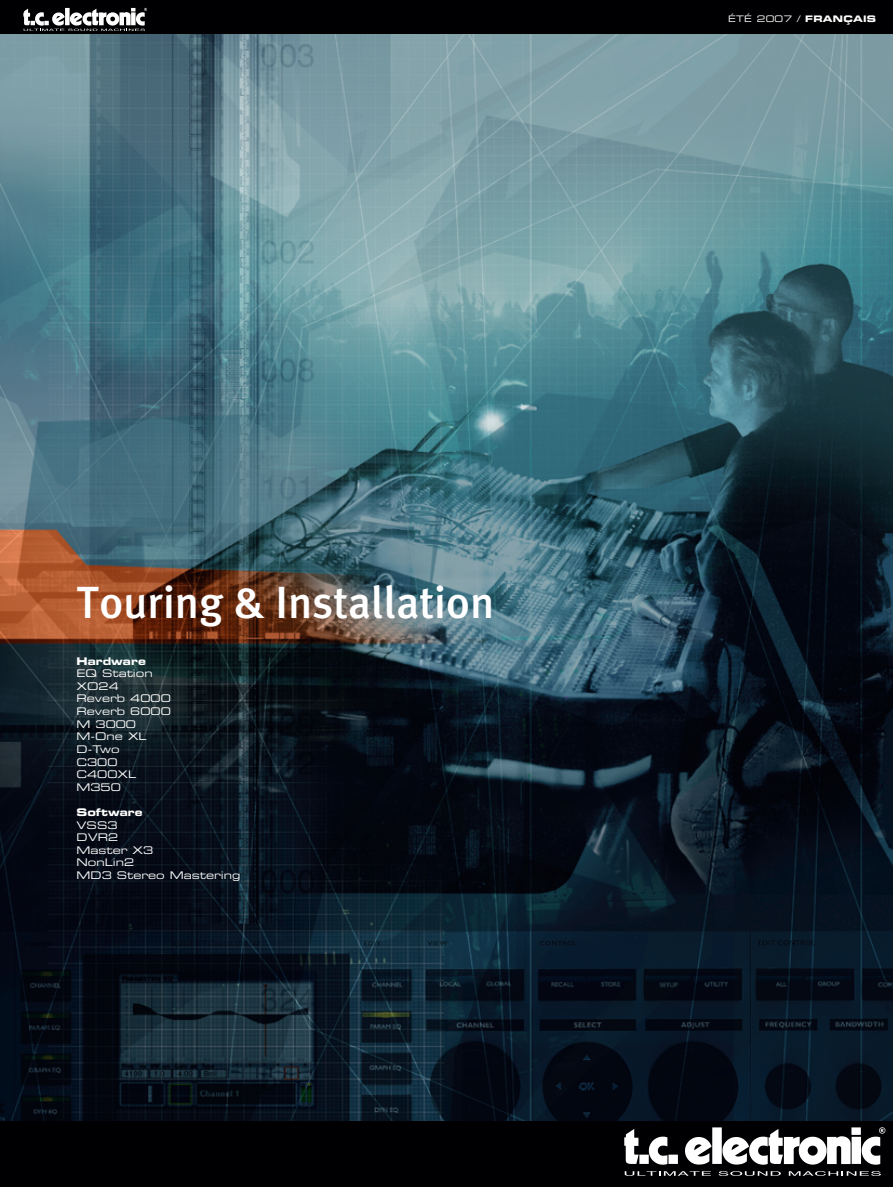
<style>
.page{position:relative;width:893px;height:1187px;background:#fff}
.page>*{position:absolute;margin:0;border:0;box-sizing:border-box;transform-origin:0 0}
.t1{font:500 45px "Meta Plus";color:#fff}
.t2{font:10.5px/12.6px "Eurostile Extended Two";color:#fff}
.t3{font:10.5px "Eurostile Bold Extended Two";color:#fff}
.t4{font:9px "Eurostile Extended Two";letter-spacing:.025em;color:#fff}
.s1{font-family:"Eurostile Bold Extended Two"}
</style>
<div class="page">
<img style="left:0;top:34px;width:893px;height:1086px">
<div style="left:0;top:0;width:893px;height:34px;background:#000002"></div>
<div style="left:0;top:1120px;width:893px;height:66px;background:#000002"></div>
<svg style="left:624px;top:1129px;width:54px;height:35px"></svg>
<svg style="left:625px;top:1171px;width:86px;height:4px"></svg>
<svg style="left:718px;top:1171px;width:63px;height:4px"></svg>
<svg style="left:789px;top:1171px;width:92px;height:4px"></svg>
<svg style="left:685px;top:1127px;width:200px;height:37px"></svg>
<svg style="left:23px;top:8px;width:124px;height:23px"></svg>
<h1 class="t1" style="left:77px;top:576px;width:419px">Touring &amp; Installation</h1>
<p class="t3" style="left:77px;top:653px;width:71px">Hardware</p>
<p class="t2" style="left:77px;top:667px;width:96px">EQ Station<br>XO24<br>Reverb 4000<br>Reverb 6000<br>M 3000<br>M-One XL<br>D-Two<br>C300<br>C400XL<br>M350</p>
<p class="t3" style="left:77px;top:804px;width:68px">Software</p>
<p class="t2" style="left:77px;top:818px;width:165px">VSS3<br>DVR2<br>Master X3<br>NonLin2<br>MD3 Stereo Mastering</p>
<p class="t4" style="left:728px;top:13px;width:148px">été 2007 / <span class="s1">Français</span></p>
</div>
